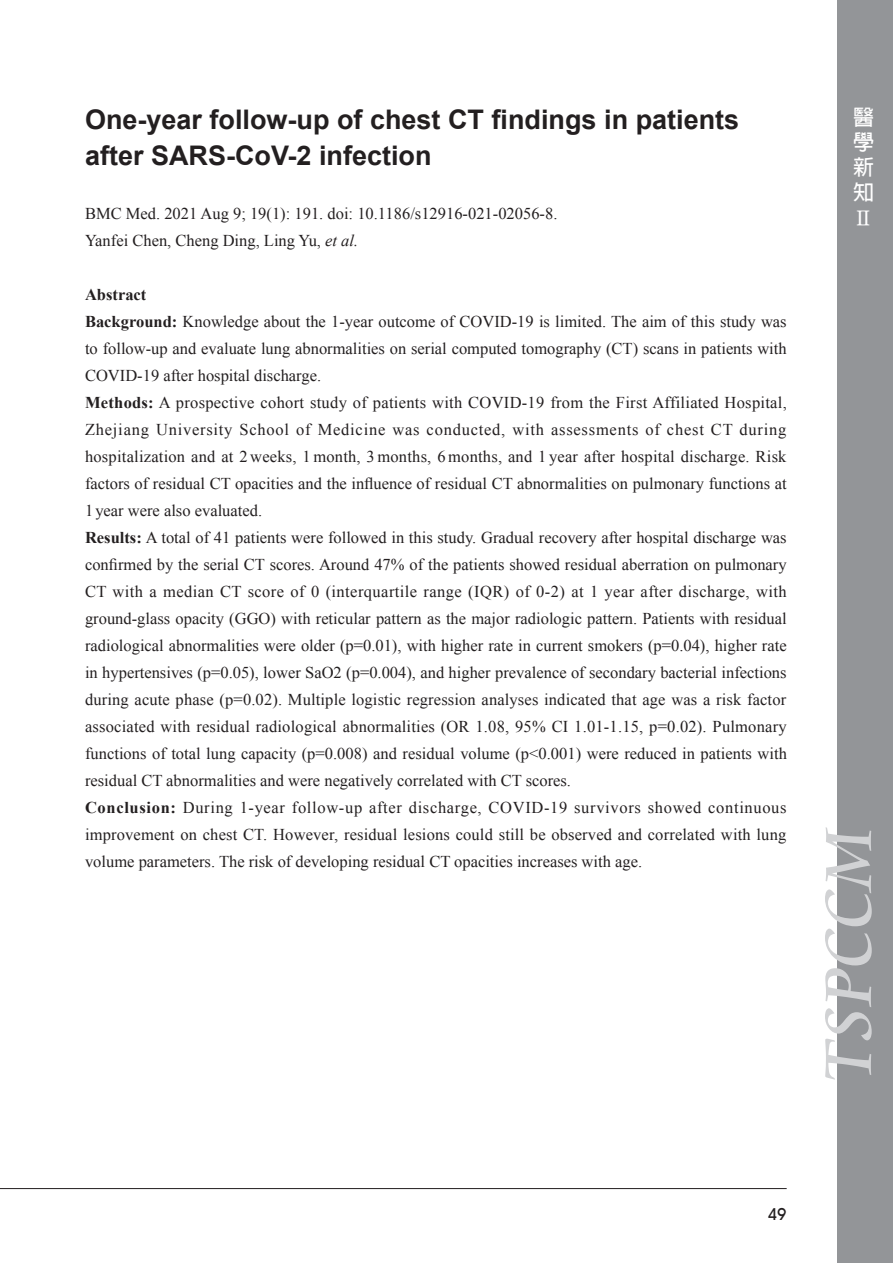
<style>
.page{position:relative;width:893px;height:1263px;background:#fff}
.page>*{position:absolute;margin:0;border:0;box-sizing:border-box;transform-origin:0 0}
.t1{font:72px "Cataneo BT";color:#d1d2d4}
.t2{font:700 27px/36px "Arial";color:#231f20}
.t3{font:700 21px/25.2px "AR Hei B5";color:#fff;text-align:justify}
.t4{font:700 21px "AR Ming B5";color:#fff}
.t5{font:16.5px/27px "Times New Roman";color:#231f20}
.t6{font:500 16.5px "Avant Garde IT Cby BT";color:#231f20}
.s1{font-style:italic}
.s2{font-weight:700}
</style>
<div class="page">
<hr style="left:0;top:1188px;width:787px;height:1px;background:#231f20">
<div style="left:838px;top:0;width:55px;height:1263px;background:#939598"></div>
<h2 class="t2" style="left:85px;top:103px;width:656px">One-year follow-up of chest CT findings in patients after SARS-CoV-2 infection</h2>
<p class="t5" style="left:85px;top:200px;width:474px">BMC Med. 2021 Aug 9; 19(1): 191. doi: 10.1186/s12916-021-02056-8.<br>Yanfei Chen, Cheng Ding, Ling Yu, <span class="s1">et al.</span></p>
<p class="t5" style="left:85px;top:281px;width:703px"><span class="s2">Abstract<br>Background:</span> Knowledge about the 1-year outcome of COVID-19 is limited. The aim of this study was to follow-up and evaluate lung abnormalities on serial computed tomography (CT) scans in patients with COVID-19 after hospital discharge.<br><span class="s2">Methods:</span> A prospective cohort study of patients with COVID-19 from the First Affiliated Hospital, Zhejiang University School of Medicine was conducted, with assessments of chest CT during hospitalization and at 2 weeks, 1month, 3months, 6months, and 1 year after hospital discharge. Risk factors of residual CT opacities and the influence of residual CT abnormalities on pulmonary functions at 1 year were also evaluated.<br><span class="s2">Results:</span> A total of 41 patients were followed in this study. Gradual recovery after hospital discharge was confirmed by the serial CT scores. Around 47% of the patients showed residual aberration on pulmonary CT with a median CT score of 0 (interquartile range (IQR) of 0-2) at 1 year after discharge, with ground-glass opacity (GGO) with reticular pattern as the major radiologic pattern. Patients with residual radiological abnormalities were older (p=0.01), with higher rate in current smokers (p=0.04), higher rate in hypertensives (p=0.05), lower SaO2 (p=0.004), and higher prevalence of secondary bacterial infections during acute phase (p=0.02). Multiple logistic regression analyses indicated that age was a risk factor associated with residual radiological abnormalities (OR 1.08, 95% CI 1.01-1.15, p=0.02). Pulmonary functions of total lung capacity (p=0.008) and residual volume (p&lt;0.001) were reduced in patients with residual CT abnormalities and were negatively correlated with CT scores.<br><span class="s2">Conclusion:</span> During 1-year follow-up after discharge, COVID-19 survivors showed continuous improvement on chest CT. However, residual lesions could still be observed and correlated with lung volume parameters. The risk of developing residual CT opacities increases with age.</p>
<p class="t3" style="left:853px;top:104px;width:22px">醫學新知</p>
<p class="t4" style="left:853px;top:207px;width:22px">Ⅱ</p>
<h1 class="t1" style="left:803px;top:1082px;width:260px;rotate:-90deg">TSPCCM</h1>
<p class="t6" style="left:768px;top:1204px;width:20px">49</p>
</div>
